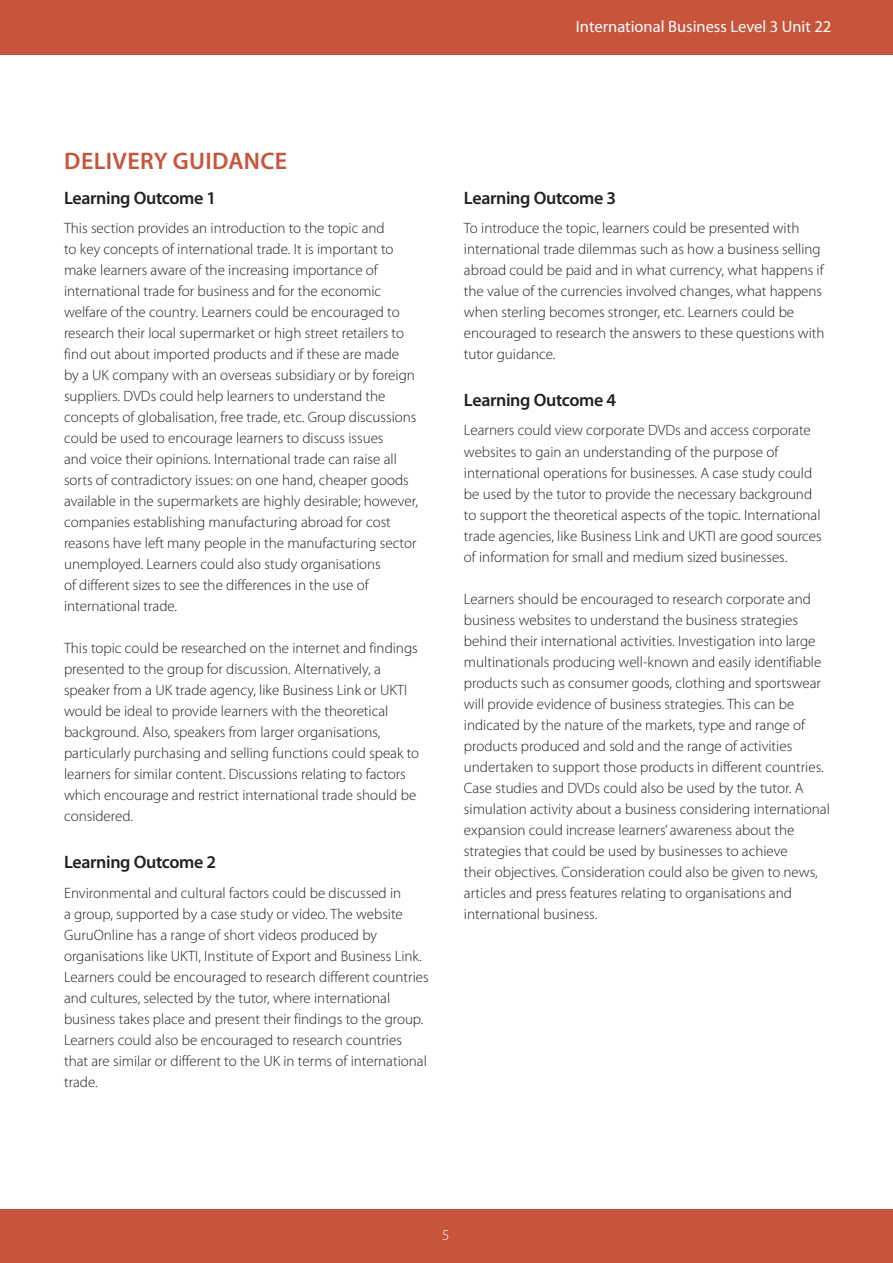
<style>
.page{position:relative;width:893px;height:1263px;background:#fff}
.page>*{position:absolute;margin:0;border:0;box-sizing:border-box;transform-origin:0 0}
.subhead{font:600 24px "Myriad Pro";letter-spacing:.015em;color:#c8543b}
.body{font:600 18px "Myriad Pro";letter-spacing:-.02em;color:#231f20}
.t1{font:16.5px "Myriad Pro";color:#fff}
.t2{font:300 15px/21px "Myriad Pro";color:#231f20}
.t3{font:300 15px "Myriad Pro";color:#fff}
</style>
<div class="page">
<div style="left:0;top:1209px;width:893px;height:54px;background:#c8543b"></div>
<div style="left:0;top:0;width:893px;height:54px;background:#c8543b"></div>
<p class="t1" style="left:576px;top:17px;width:257px">International Business Level 3 Unit 22</p>
<p class="subhead" style="left:64px;top:146px;width:224px">DELIVERY GUIDANCE</p>
<p class="body" style="left:64px;top:186px;width:154px">Learning Outcome 1</p>
<p class="t2" style="left:64px;top:218px;width:356px">This section provides an introduction to the topic and<br>to key concepts of international trade. It is important to make learners aware of the increasing importance of international trade for business and for the economic welfare of the country. Learners could be encouraged to research their local supermarket or high street retailers to find out about imported products and if these are made<br>by a UK company with an overseas subsidiary or by foreign suppliers. DVDs could help learners to understand the concepts of globalisation, free trade, etc. Group discussions could be used to encourage learners to discuss issues<br>and voice their opinions. International trade can raise all sorts of contradictory issues: on one hand, cheaper goods available in the supermarkets are highly desirable; however, companies establishing manufacturing abroad for cost reasons have left many people in the manufacturing sector unemployed. Learners could also study organisations<br>of different sizes to see the differences in the use of international trade.</p>
<p class="t2" style="left:64px;top:638px;width:357px">This topic could be researched on the internet and findings presented to the group for discussion. Alternatively, a speaker from a UK trade agency, like Business Link or UKTI would be ideal to provide learners with the theoretical background. Also, speakers from larger organisations, particularly purchasing and selling functions could speak to learners for similar content. Discussions relating to factors which encourage and restrict international trade should be considered.</p>
<p class="body" style="left:64px;top:850px;width:154px">Learning Outcome 2</p>
<p class="t2" style="left:64px;top:882px;width:366px">Environmental and cultural factors could be discussed in<br>a group, supported by a case study or video. The website GuruOnline has a range of short videos produced by organisations like UKTI, Institute of Export and Business Link.<br>Learners could be encouraged to research different countries and cultures, selected by the tutor, where international business takes place and present their findings to the group.<br>Learners could also be encouraged to research countries that are similar or different to the UK in terms of international trade.</p>
<p class="body" style="left:464px;top:186px;width:154px">Learning Outcome 3</p>
<p class="t2" style="left:464px;top:218px;width:362px">To introduce the topic, learners could be presented with international trade dilemmas such as how a business selling abroad could be paid and in what currency, what happens if the value of the currencies involved changes, what happens when sterling becomes stronger, etc. Learners could be encouraged to research the answers to these questions with tutor guidance.</p>
<p class="body" style="left:464px;top:388px;width:154px">Learning Outcome 4</p>
<p class="t2" style="left:464px;top:420px;width:359px">Learners could view corporate DVDs and access corporate websites to gain an understanding of the purpose of international operations for businesses. A case study could be used by the tutor to provide the necessary background to support the theoretical aspects of the topic. International trade agencies, like Business Link and UKTI are good sources of information for small and medium sized businesses.</p>
<p class="t2" style="left:464px;top:588px;width:367px">Learners should be encouraged to research corporate and business websites to understand the business strategies behind their international activities. Investigation into large multinationals producing well-known and easily identifiable products such as consumer goods, clothing and sportswear will provide evidence of business strategies. This can be indicated by the nature of the markets, type and range of products produced and sold and the range of activities undertaken to support those products in different countries.<br>Case studies and DVDs could also be used by the tutor. A simulation activity about a business considering international expansion could increase learners’ awareness about the strategies that could be used by businesses to achieve<br>their objectives. Consideration could also be given to news, articles and press features relating to organisations and international business.</p>
<p class="t3" style="left:442px;top:1226px;width:9px">5</p>
</div>
